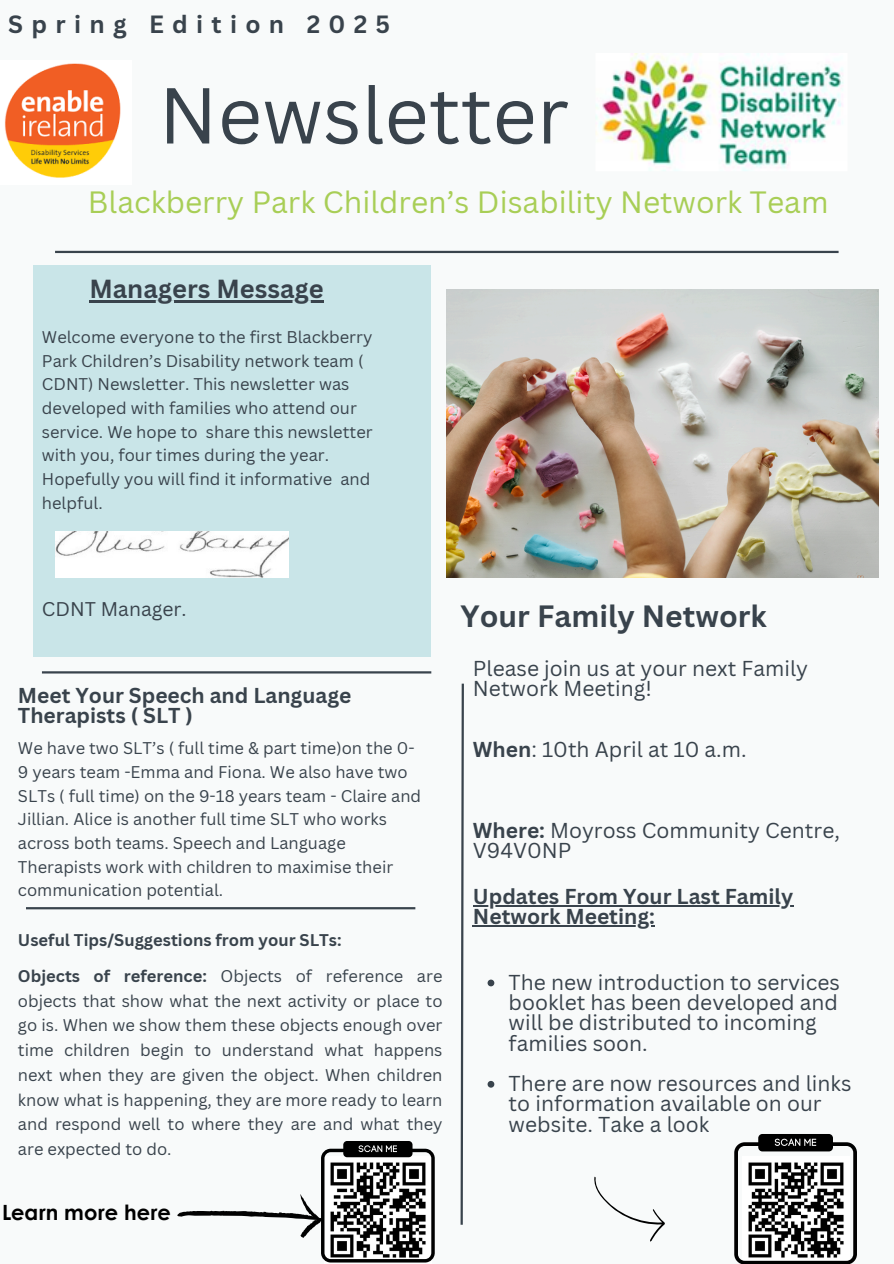
<style>
.page{position:relative;width:894px;height:1264px;background:#fff}
.page>*{position:absolute;margin:0;border:0;box-sizing:border-box;transform-origin:0 0}
.t1{font:77.4px "Canva Sans";color:#39434c}
.t2{font:30px "Canva Sans";color:#a8ce56}
.t3{font:700 30px "Canva Sans";color:#39434c}
.t4{font:700 25.5px "Canva Sans";color:#39434c}
.t5{font:700 24.3px "Canva Sans";letter-spacing:.34em;color:#39434c}
.t6{font:21px/20.2px "Canva Sans";color:#39434c}
.t7{font:700 21px/20.2px "Canva Sans";color:#39434c}
.t8{font:700 21px "Century Gothic";color:#000}
.t9{font:19.35px "Canva Sans";color:#39434c}
.t10{font:16.5px/23.7px "Canva Sans";color:#39434c}
.t11{font:700 16.5px "Canva Sans";color:#39434c}
.s1{font-weight:700}
</style>
<div class="page">
<div style="left:0;top:0;width:893px;height:1263px;background:#f8fafa"></div>
<hr style="left:55px;top:251px;width:783px;height:2px;background:#39434c">
<div style="left:33px;top:265px;width:398px;height:391px;background:#c9e5e8"></div>
<svg style="left:460px;top:683px;width:4px;height:542px"></svg>
<img style="left:600px;top:53px;width:243px;height:118px">
<hr style="left:26px;top:907px;width:389px;height:2px;background:#39434c">
<hr style="left:42px;top:671px;width:389px;height:2px;background:#39434c">
<img style="left:5px;top:63px;width:116px;height:115px">
<img style="left:55px;top:531px;width:233px;height:46px">
<img style="left:446px;top:289px;width:431px;height:288px">
<svg style="left:594px;top:1176px;width:71px;height:66px"></svg>
<hr style="left:89px;top:301px;width:235px;height:2px;background:#39434c">
<hr style="left:473px;top:905px;width:320px;height:1px;background:#39434c">
<hr style="left:473px;top:925px;width:181px;height:1px;background:#39434c">
<svg style="left:487px;top:979px;width:7px;height:7px"></svg>
<svg style="left:487px;top:1080px;width:7px;height:7px"></svg>
<div style="left:758px;top:1133px;width:74px;height:18px;background:#000;border-radius:4px"></div>
<svg style="left:734px;top:1138px;width:122px;height:125px"></svg>
<div style="left:343px;top:1140px;width:69px;height:17px;background:#000;border-radius:4px"></div>
<svg style="left:177px;top:1145px;width:257px;height:117px"></svg>
<p class="t5" style="left:8px;top:7px;width:383px">Spring Edition 2025</p>
<h4 class="t1" style="left:159px;top:61px;width:412px">Newsletter</h4>
<h1 class="t2" style="left:88px;top:181px;width:741px">Blackberry Park Children’s Disability Network Team</h1>
<p class="t4" style="left:89px;top:271px;width:236px">Managers Message</p>
<p class="t10" style="left:42px;top:325px;width:332px">Welcome everyone to the first Blackberry Park Children’s Disability network team ( CDNT) Newsletter. This newsletter was developed with families who attend our service. We hope to share this newsletter with you, four times during the year.<br>Hopefully you will find it informative and helpful.</p>
<h3 class="t9" style="left:42px;top:595px;width:146px">CDNT Manager.</h3>
<p class="t7" style="left:18px;top:684px;width:335px">Meet Your Speech and Language<br>Therapists ( SLT )</p>
<p class="t10" style="left:18px;top:736px;width:404px">We have two SLT’s ( full time &amp; part time)on the 0- 9 years team -Emma and Fiona. We also have two SLTs ( full time) on the 9-18 years team - Claire and Jillian. Alice is another full time SLT who works across both teams. Speech and Language Therapists work with children to maximise their communication potential.</p>
<p class="t11" style="left:18px;top:928px;width:325px">Useful Tips/Suggestions from your SLTs:</p>
<p class="t10" style="left:18px;top:963px;width:426px;line-height:24.8px;text-align:justify"><span class="s1">Objects of reference:</span> Objects of reference are objects that show what the next activity or place to go is. When we show them these objects enough over time children begin to understand what happens next when they are given the object. When children know what is happening, they are more ready to learn and respond well to where they are and what they are expected to do.</p>
<p class="t8" style="left:2px;top:1196px;width:170px">Learn more here</p>
<p class="t3" style="left:460px;top:595px;width:307px">Your Family Network</p>
<p class="t6" style="left:473px;top:657px;width:336px">Please join us at your next Family<br>Network Meeting!</p>
<h5 class="t6" style="left:473px;top:738px;width:275px"><span class="s1">When</span>: 10th April at 10 a.m.</h5>
<p class="t6" style="left:473px;top:819px;width:368px"><span class="s1">Where:</span> Moyross Community Centre,<br>V94V0NP</p>
<h4 class="t7" style="left:473px;top:885px;width:321px">Updates From Your Last Family</h4>
<p class="t7" style="left:473px;top:906px;width:183px">Network Meeting:</p>
<p class="t6" style="left:508px;top:971px;width:333px">The new introduction to services</p>
<h6 class="t6" style="left:508px;top:991px;width:331px">booklet has been developed and will be distributed to incoming families soon.</h6>
<h6 class="t6" style="left:508px;top:1072px;width:344px">There are now resources and links</h6>
<p class="t6" style="left:508px;top:1092px;width:314px">to information available on our website. Take a look</p>
</div>
